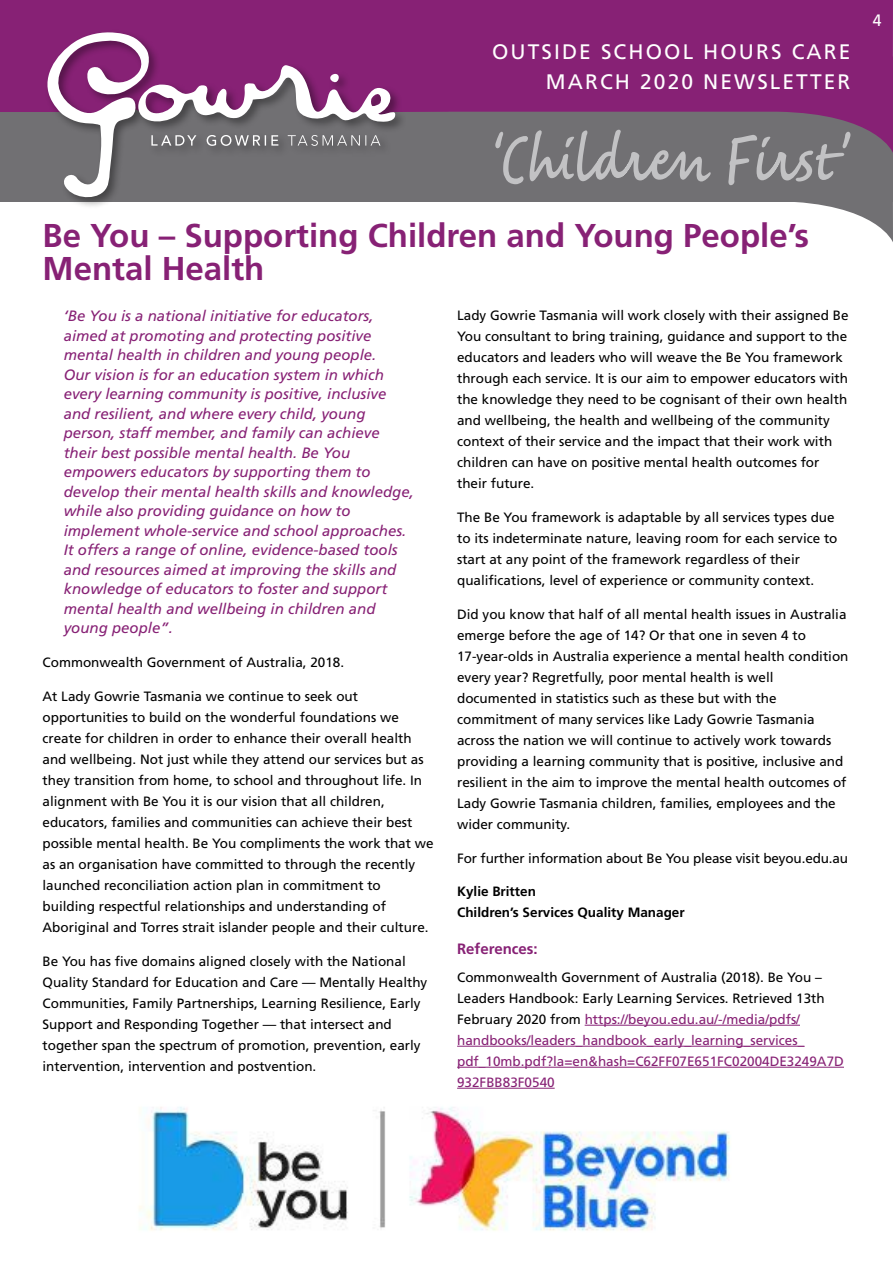
<style>
.page{position:relative;width:893px;height:1263px;background:#fff}
.page>*{position:absolute;margin:0;border:0;box-sizing:border-box;transform-origin:0 0}
.t1{font:700 33px/33px "Frutiger";color:#872175}
.t2{font:21px/29.8px "Frutiger";letter-spacing:.1em;color:#fff;text-align:right}
.t3{font:16.5px "Frutiger";color:#fff;scale:.95 1}
.t4{font:italic 15px/19.5px "Frutiger";color:#872175}
.t5{font:700 15px "Frutiger";color:#872175}
.t6{font:13.5px/21px "Frutiger";color:#000}
.t7{font:13.5px/21px "Frutiger";color:#872175}
.t8{font:700 13.5px/21px "Frutiger";color:#000}
.s1{color:#000}
</style>
<div class="page">
<img style="left:139px;top:1087px;width:591px;height:144px">
<hr style="left:585px;top:1025px;width:215px;height:1px;background:#872175">
<hr style="left:457px;top:1046px;width:347px;height:1px;background:#872175">
<hr style="left:457px;top:1067px;width:387px;height:1px;background:#872175">
<hr style="left:457px;top:1088px;width:98px;height:1px;background:#872175">
<div style="left:0;top:68px;width:893px;height:134px;background:#717073"></div>
<div style="left:0;top:0;width:893px;height:55px;background:#872175"></div>
<div style="left:0;top:14px;width:448px;height:98px;background:#872175"></div>
<svg style="left:407px;top:55px;width:486px;height:90px;fill:#872175"></svg>
<svg style="left:730px;top:145px;width:163px;height:97px;fill:#727074"></svg>
<div style="left:45px;top:30px;width:362px;height:180px;background:#000;opacity:.4"></div>
<svg style="left:39px;top:31px;width:357px;height:170px"></svg>
<svg style="left:495px;top:130px;width:355px;height:55px"></svg>
<h2 class="t2" style="left:492px;top:36px;width:360px">OUTSIDE SCHOOL HOURS CARE<br>MARCH 2020 NEWSLETTER</h2>
<p class="t3" style="left:873px;top:11px;width:11px">4</p>
<h1 class="t1" style="left:43px;top:219px;width:768px">Be You – Supporting Children and Young People’s<br>Mental Health</h1>
<p class="t6" style="left:457px;top:305px;width:393px">Lady Gowrie Tasmania will work closely with their assigned Be You consultant to bring training, guidance and support to the educators and leaders who will weave the Be You framework through each service. It is our aim to empower educators with the knowledge they need to be cognisant of their own health and wellbeing, the health and wellbeing of the community context of their service and the impact that their work with children can have on positive mental health outcomes for their future.</p>
<p class="t6" style="left:457px;top:507px;width:382px">The Be You framework is adaptable by all services types due to its indeterminate nature, leaving room for each service to start at any point of the framework regardless of their qualifications, level of experience or community context.</p>
<p class="t6" style="left:457px;top:603px;width:393px">Did you know that half of all mental health issues in Australia emerge before the age of 14? Or that one in seven 4 to 17-year-olds in Australia experience a mental health condition every year? Regretfully, poor mental health is well documented in statistics such as these but with the commitment of many services like Lady Gowrie Tasmania across the nation we will continue to actively work towards providing a learning community that is positive, inclusive and resilient in the aim to improve the mental health outcomes of Lady Gowrie Tasmania children, families, employees and the wider community.</p>
<p class="t6" style="left:457px;top:847px;width:393px">For further information about Be You please visit beyou.edu.au</p>
<p class="t8" style="left:457px;top:881px;width:229px">Kylie Britten<br>Children’s Services Quality Manager</p>
<p class="t5" style="left:457px;top:940px;width:82px">References:</p>
<p class="t7" style="left:457px;top:966px;width:388px"><span class="s1">Commonwealth Government of Australia (2018). Be You – Leaders Handbook: Early Learning Services. Retrieved 13th February 2020 from</span> https://beyou. edu. au/-/media/pdfs/ handbooks/leaders_handbook_early_learning_services_ pdf_10mb. pdf?la=en&amp;hash=C62FF07E651FC02004DE3249A7D 932FBB83F0540</p>
<p class="t4" style="left:64px;top:306px;width:352px">‘Be You is a national initiative for educators, aimed at promoting and protecting positive mental health in children and young people.<br>Our vision is for an education system in which every learning community is positive, inclusive and resilient, and where every child, young person, staff member, and family can achieve their best possible mental health. Be You empowers educators by supporting them to develop their mental health skills and knowledge, while also providing guidance on how to implement whole-service and school approaches.<br>It offers a range of online, evidence-based tools and resources aimed at improving the skills and knowledge of educators to foster and support mental health and wellbeing in children and young people”.</p>
<p class="t6" style="left:43px;top:652px;width:301px">Commonwealth Government of Australia, 2018.</p>
<p class="t6" style="left:43px;top:686px;width:393px">At Lady Gowrie Tasmania we continue to seek out opportunities to build on the wonderful foundations we create for children in order to enhance their overall health and wellbeing. Not just while they attend our services but as they transition from home, to school and throughout life. In alignment with Be You it is our vision that all children, educators, families and communities can achieve their best possible mental health. Be You compliments the work that we as an organisation have committed to through the recently launched reconciliation action plan in commitment to building respectful relationships and understanding of Aboriginal and Torres strait islander people and their culture.</p>
<p class="t6" style="left:43px;top:950px;width:386px">Be You has five domains aligned closely with the National Quality Standard for Education and Care — Mentally Healthy Communities, Family Partnerships, Learning Resilience, Early Support and Responding Together — that intersect and together span the spectrum of promotion, prevention, early intervention, intervention and postvention.</p>
</div>
